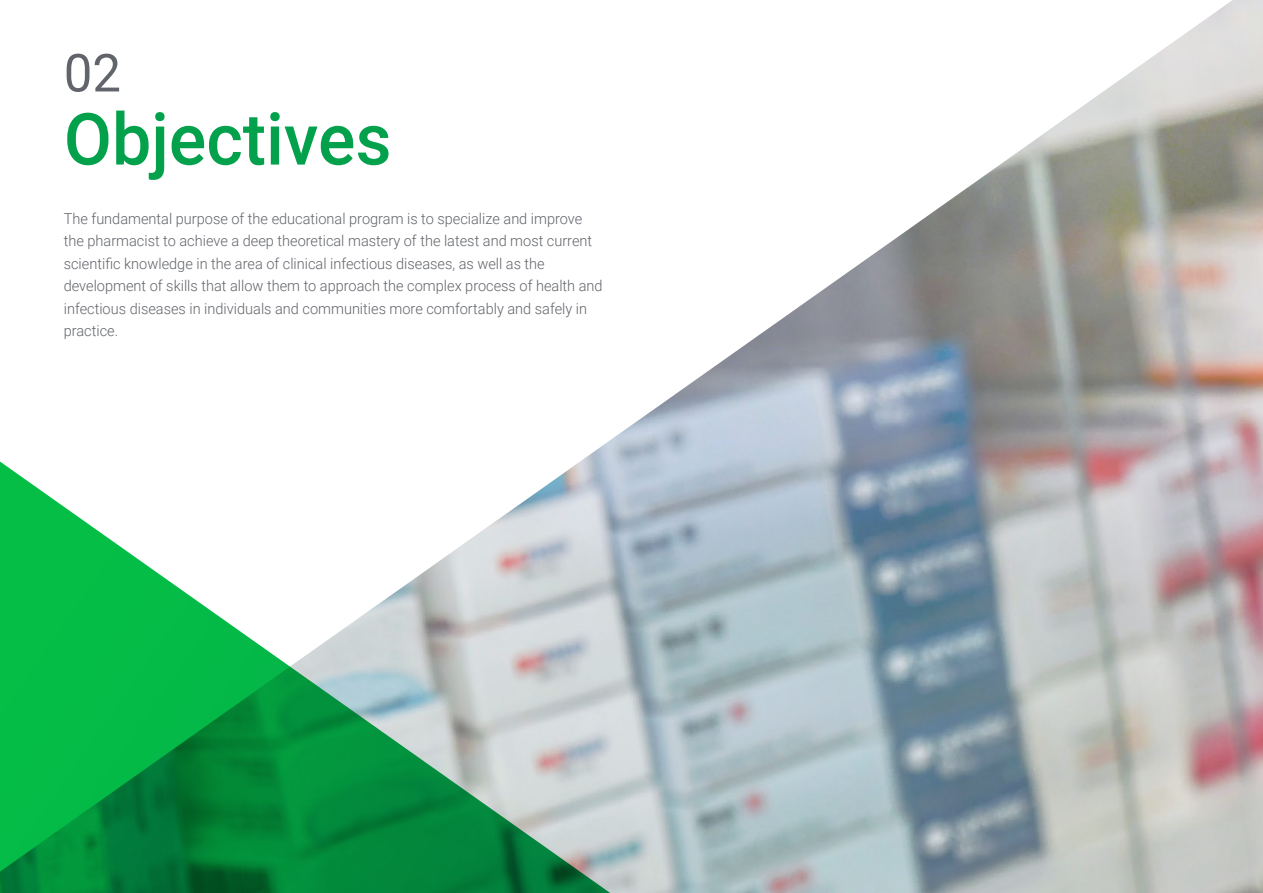
<style>
.page{position:relative;width:1263px;height:893px;background:#fff}
.page>*{position:absolute;margin:0;border:0;box-sizing:border-box;transform-origin:0 0}
.t1{font:500 72px "Roboto";color:#04a14d}
.t2{font:52.5px "Roboto";color:#61646a}
.t3{font:300 15px/22.5px "Roboto";color:#61646a}
</style>
<div class="page">
<img style="left:602px;top:0;width:661px;height:893px">
<svg style="left:0;top:446px;width:640px;height:447px"></svg>
<h2 class="t2" style="left:64px;top:36px;width:59px">02</h2>
<h1 class="t1" style="left:64px;top:89px;width:329px">Objectives</h1>
<p class="t3" style="left:64px;top:207px;width:540px">The fundamental purpose of the educational program is to specialize and improve the pharmacist to achieve a deep theoretical mastery of the latest and most current scientific knowledge in the area of clinical infectious diseases, as well as the development of skills that allow them to approach the complex process of health and infectious diseases in individuals and communities more comfortably and safely in practice.</p>
</div>
